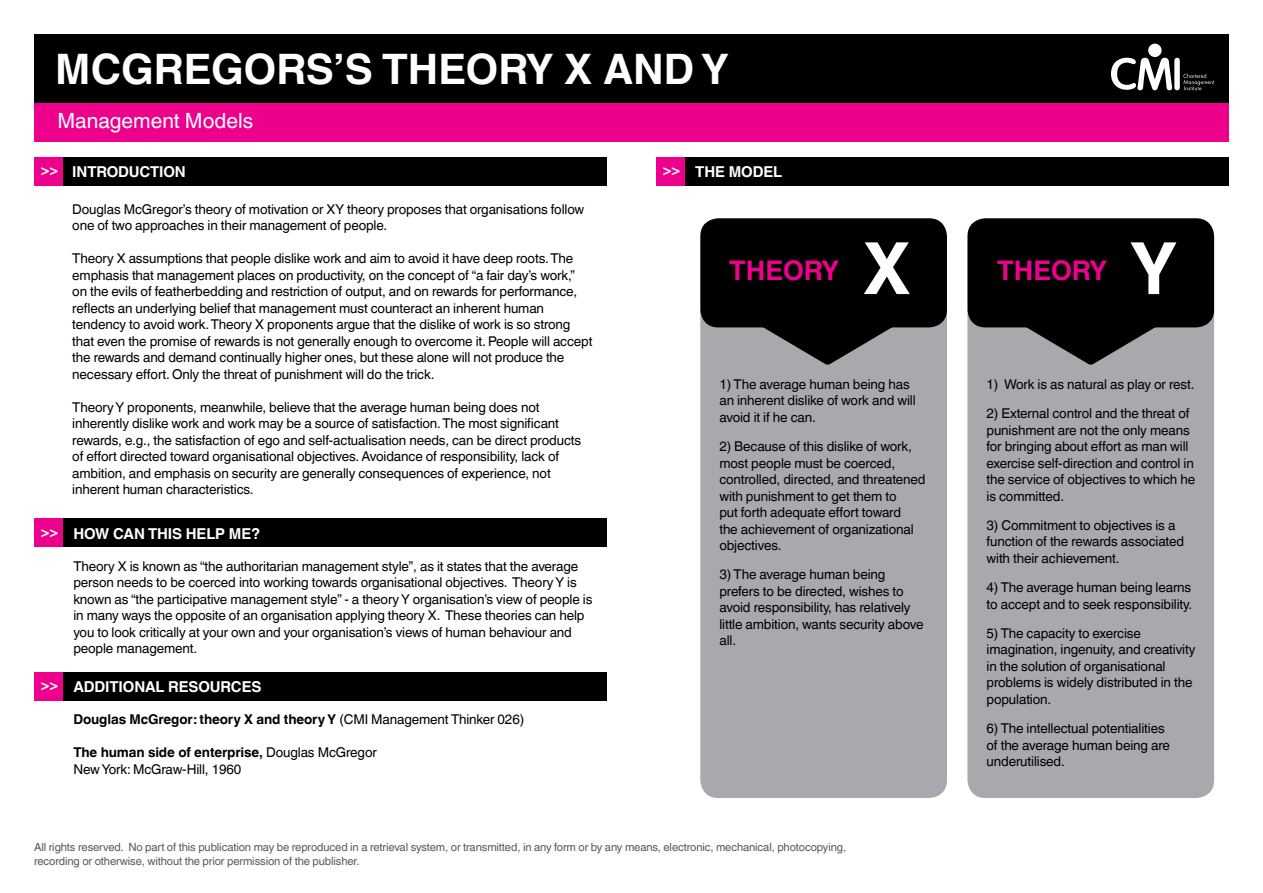
<style>
.page{position:relative;width:1263px;height:893px;background:#fff}
.page>*{position:absolute;margin:0;border:0;box-sizing:border-box;transform-origin:0 0}
.t1{font:700 72px "Helvetica World";color:#fff}
.t2{font:700 42px "Helvetica World";color:#fff}
.t3{font:700 27px "Helvetica World";color:#ec008c}
.t4{font:21px "Helvetica World";color:#fff}
.t5{font:700 15px "Helvetica World";letter-spacing:-.01em;color:#fff}
.t6{font:13.5px/16.5px "Helvetica World";letter-spacing:-.01em;color:#000}
.t7{font:700 13.5px "Helvetica World";letter-spacing:-.01em;color:#000}
.t8{font:11.25px/13.5px "Helvetica World";letter-spacing:-.01em;color:#58595b}
.s1{font-weight:400}
.s2{font-weight:700}
</style>
<div class="page">
<div style="left:967px;top:313px;width:247px;height:485px;background:#a7a9ac"></div>
<div style="left:700px;top:313px;width:247px;height:485px;background:#a7a9ac"></div>
<div style="left:34px;top:95px;width:1195px;height:46px;background:#ec008c"></div>
<div style="left:34px;top:34px;width:1195px;height:68px;background:#000"></div>
<div style="left:34px;top:157px;width:31px;height:29px;background:#ec008c"></div>
<div style="left:64px;top:157px;width:543px;height:29px;background:#000"></div>
<div style="left:34px;top:519px;width:31px;height:28px;background:#ec008c"></div>
<div style="left:64px;top:519px;width:543px;height:28px;background:#000"></div>
<div style="left:34px;top:672px;width:31px;height:29px;background:#ec008c"></div>
<div style="left:64px;top:672px;width:543px;height:29px;background:#000"></div>
<div style="left:1174px;top:58px;width:6px;height:32px;background:#fff;border-radius:3px"></div>
<svg style="left:1111px;top:58px;width:61px;height:32px"></svg>
<div style="left:1148px;top:44px;width:13px;height:13px;background:#fff;border-radius:50%"></div>
<svg style="left:1183px;top:74px;width:31px;height:16px"></svg>
<div style="left:656px;top:157px;width:31px;height:29px;background:#ec008c"></div>
<div style="left:686px;top:157px;width:543px;height:29px;background:#000"></div>
<div style="left:700px;top:218px;width:247px;height:109px;background:#000;border-radius:18px"></div>
<div style="left:967px;top:218px;width:247px;height:109px;background:#000;border-radius:18px"></div>
<svg style="left:722px;top:327px;width:211px;height:38px;background:#727375"></svg>
<svg style="left:985px;top:327px;width:211px;height:38px;background:#727375"></svg>
<h2 class="t2" style="left:55px;top:45px;width:675px">MCGREGORS’S THEORY X AND Y</h2>
<h3 class="t4" style="left:57px;top:108px;width:197px">Management Models</h3>
<p class="t5" style="left:41px;top:163px;width:146px">&gt;&gt; INTRODUCTION</p>
<p class="t6" style="left:72px;top:201px;width:514px">Douglas McGregor’s theory of motivation or XY theory proposes that organisations follow one of two approaches in their management of people.</p>
<p class="t6" style="left:72px;top:250px;width:522px">Theory X assumptions that people dislike work and aim to avoid it have deep roots. The emphasis that management places on productivity, on the concept of “a fair day’s work,” on the evils of featherbedding and restriction of output, and on rewards for performance, reflects an underlying belief that management must counteract an inherent human tendency to avoid work. Theory X proponents argue that the dislike of work is so strong that even the promise of rewards is not generally enough to overcome it. People will accept the rewards and demand continually higher ones, but these alone will not produce the necessary effort. Only the threat of punishment will do the trick.</p>
<p class="t6" style="left:72px;top:399px;width:510px">Theory Y proponents, meanwhile, believe that the average human being does not inherently dislike work and work may be a source of satisfaction. The most significant rewards, e.g., the satisfaction of ego and self-actualisation needs, can be direct products of effort directed toward organisational objectives. Avoidance of responsibility, lack of ambition, and emphasis on security are generally consequences of experience, not inherent human characteristics.</p>
<p class="t5" style="left:41px;top:525px;width:221px">&gt;&gt; HOW CAN THIS HELP ME?</p>
<p class="t6" style="left:73px;top:558px;width:521px">Theory X is known as “the authoritarian management style”, as it states that the average person needs to be coerced into working towards organisational objectives. Theory Y is known as “the participative management style” - a theory Y organisation’s view of people is in many ways the opposite of an organisation applying theory X. These theories can help you to look critically at your own and your organisation’s views of human behaviour and people management.</p>
<p class="t5" style="left:41px;top:678px;width:222px">&gt;&gt; ADDITIONAL RESOURCES</p>
<p class="t7" style="left:73px;top:712px;width:452px">Douglas McGregor: theory X and theory Y <span class="s1">(CMI Management Thinker 026)</span></p>
<p class="t6" style="left:73px;top:744px;width:305px"><span class="s2">The human side of enterprise,</span> Douglas McGregor<br>New York: McGraw-Hill, 1960</p>
<p class="t5" style="left:663px;top:163px;width:121px">&gt;&gt; THE MODEL</p>
<h3 class="t3" style="left:729px;top:255px;width:111px">THEORY</h3>
<h1 class="t1" style="left:863px;top:227px;width:49px">X</h1>
<p class="t6" style="left:719px;top:376px;width:198px">1) The average human being has an inherent dislike of work and will avoid it if he can.</p>
<p class="t6" style="left:719px;top:438px;width:208px">2) Because of this dislike of work, most people must be coerced, controlled, directed, and threatened with punishment to get them to<br>put forth adequate effort toward<br>the achievement of organizational objectives.</p>
<p class="t6" style="left:719px;top:566px;width:206px">3) The average human being prefers to be directed, wishes to avoid responsibility, has relatively little ambition, wants security above all.</p>
<p class="t8" style="left:34px;top:840px;width:814px">All rights reserved. No part of this publication may be reproduced in a retrieval system, or transmitted, in any form or by any means, electronic, mechanical, photocopying, recording or otherwise, without the prior permission of the publisher.</p>
<h3 class="t3" style="left:997px;top:255px;width:111px">THEORY</h3>
<h1 class="t1" style="left:1131px;top:227px;width:47px">Y</h1>
<p class="t6" style="left:986px;top:376px;width:209px">1) Work is as natural as play or rest.</p>
<p class="t6" style="left:986px;top:405px;width:210px">2) External control and the threat of punishment are not the only means for bringing about effort as man will exercise self-direction and control in the service of objectives to which he is committed.</p>
<p class="t6" style="left:986px;top:517px;width:199px">3) Commitment to objectives is a function of the rewards associated with their achievement.</p>
<p class="t6" style="left:986px;top:579px;width:207px">4) The average human being learns to accept and to seek responsibility.</p>
<p class="t6" style="left:986px;top:625px;width:210px">5) The capacity to exercise imagination, ingenuity, and creativity in the solution of organisational problems is widely distributed in the population.</p>
<p class="t6" style="left:986px;top:720px;width:185px">6) The intellectual potentialities of the average human being are underutilised.</p>
</div>
